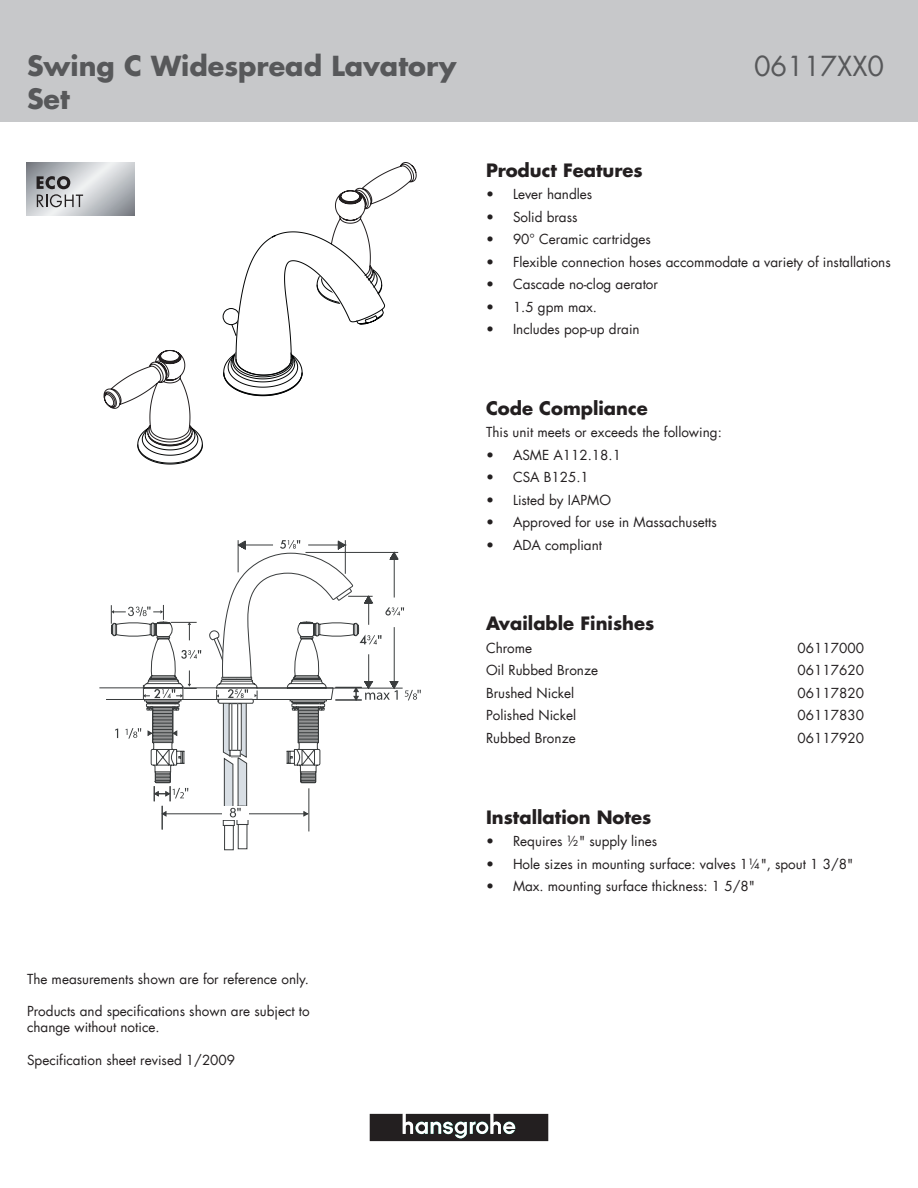
<style>
.page{position:relative;width:918px;height:1188px;background:#fff}
.page>*{position:absolute;margin:0;border:0;box-sizing:border-box;transform-origin:0 0}
.hansgrohe_product_na{font:700 27px/32.4px "Futura LT";color:#57585a}
.hansgrohe_product_nu{font:27px "Futura LT";color:#57585a}
.subject_heading{font:700 18px "Futura LT";color:#231f20}
.bullet_point{font:13.5px/22.5px "Futura LT";color:#231f20;text-align:justify}
.detail{font:13.5px "Futura LT";color:#231f20}
</style>
<div class="page">
<div style="left:0;top:0;width:918px;height:121px;background:#c7c8ca"></div>
<svg style="left:370px;top:1114px;width:178px;height:27px;background:#474646"></svg>
<svg style="left:223px;top:162px;width:194px;height:234px"></svg>
<svg style="left:104px;top:350px;width:99px;height:114px"></svg>
<div style="left:224px;top:825px;width:10px;height:25px;border:1px solid #393c3d"></div>
<svg style="left:99px;top:540px;width:322px;height:292px"></svg>
<div style="left:238px;top:824px;width:9px;height:25px;border:1px solid #393c3d"></div>
<svg style="left:231px;top:705px;width:9px;height:44px"></svg>
<div style="left:229px;top:703px;width:13px;height:48px;border:1px solid #393c3d"></div>
<div style="left:230px;top:750px;width:10px;height:6px;background:#fff"></div>
<div style="left:230px;top:750px;width:11px;height:6px;border:1px solid #393c3d"></div>
<hr style="left:232px;top:704px;width:1px;height:46px;background:#393c3d">
<hr style="left:237px;top:704px;width:1px;height:46px;background:#393c3d">
<img style="left:27px;top:162px;width:108px;height:54px">
<svg style="left:37px;top:176px;width:46px;height:31px"></svg>
<p class="hansgrohe_product_na" style="left:27px;top:50px;width:431px">Swing C Widespread Lavatory<br>Set</p>
<p class="hansgrohe_product_nu" style="left:754px;top:49px;width:132px">06117XX0</p>
<p class="subject_heading" style="left:486px;top:158px;width:158px">Product Features</p>
<p class="bullet_point" style="left:513px;top:183px;width:81px">Lever handles</p>
<p class="bullet_point" style="left:513px;top:206px;width:66px">Solid brass</p>
<p class="bullet_point" style="left:513px;top:228px;width:139px">90° Ceramic cartridges</p>
<p class="bullet_point" style="left:513px;top:251px;width:379px">Flexible connection hoses accommodate a variety of installations</p>
<p class="bullet_point" style="left:513px;top:273px;width:147px">Cascade no-clog aerator</p>
<p class="bullet_point" style="left:513px;top:296px;width:86px">1.5 gpm max.</p>
<p class="bullet_point" style="left:513px;top:318px;width:128px">Includes pop-up drain</p>
<p class="bullet_point" style="left:486px;top:183px;width:9px">• • • • • • •</p>
<p class="subject_heading" style="left:486px;top:396px;width:163px">Code Compliance</p>
<p class="detail" style="left:486px;top:424px;width:237px">This unit meets or exceeds the following:</p>
<p class="bullet_point" style="left:513px;top:444px;width:110px">ASME A112.18.1</p>
<p class="bullet_point" style="left:513px;top:466px;width:77px">CSA B125.1</p>
<p class="bullet_point" style="left:513px;top:489px;width:100px">Listed by IAPMO</p>
<p class="bullet_point" style="left:513px;top:511px;width:205px">Approved for use in Massachusetts</p>
<p class="bullet_point" style="left:513px;top:534px;width:91px">ADA compliant</p>
<p class="bullet_point" style="left:486px;top:444px;width:9px">• • • • •</p>
<p class="subject_heading" style="left:486px;top:612px;width:170px">Available Finishes</p>
<p class="detail" style="left:486px;top:639px;width:48px">Chrome</p>
<p class="detail" style="left:797px;top:639px;width:68px">06117000</p>
<p class="detail" style="left:486px;top:662px;width:114px">Oil Rubbed Bronze</p>
<p class="detail" style="left:797px;top:662px;width:68px">06117620</p>
<p class="detail" style="left:486px;top:684px;width:90px">Brushed Nickel</p>
<p class="detail" style="left:797px;top:684px;width:68px">06117820</p>
<p class="detail" style="left:486px;top:707px;width:92px">Polished Nickel</p>
<p class="detail" style="left:797px;top:707px;width:68px">06117830</p>
<p class="detail" style="left:486px;top:729px;width:91px">Rubbed Bronze</p>
<p class="detail" style="left:797px;top:729px;width:68px">06117920</p>
<p class="bullet_point" style="left:27px;top:968px;width:284px">The measurements shown are for reference only.</p>
<p class="bullet_point" style="left:27px;top:1003px;width:284px;line-height:16.2px">Products and specifications shown are subject to change without notice.</p>
<p class="bullet_point" style="left:27px;top:1049px;width:210px">Specification sheet revised 1/2009</p>
<p class="subject_heading" style="left:486px;top:805px;width:167px">Installation Notes</p>
<p class="bullet_point" style="left:513px;top:830px;width:146px">Requires ½" supply lines</p>
<p class="bullet_point" style="left:513px;top:852px;width:342px">Hole sizes in mounting surface: valves 1¼", spout 1 3/8"</p>
<p class="bullet_point" style="left:513px;top:875px;width:243px">Max. mounting surface thickness: 1 5/8"</p>
<p class="bullet_point" style="left:486px;top:830px;width:9px">• • •</p>
</div>
